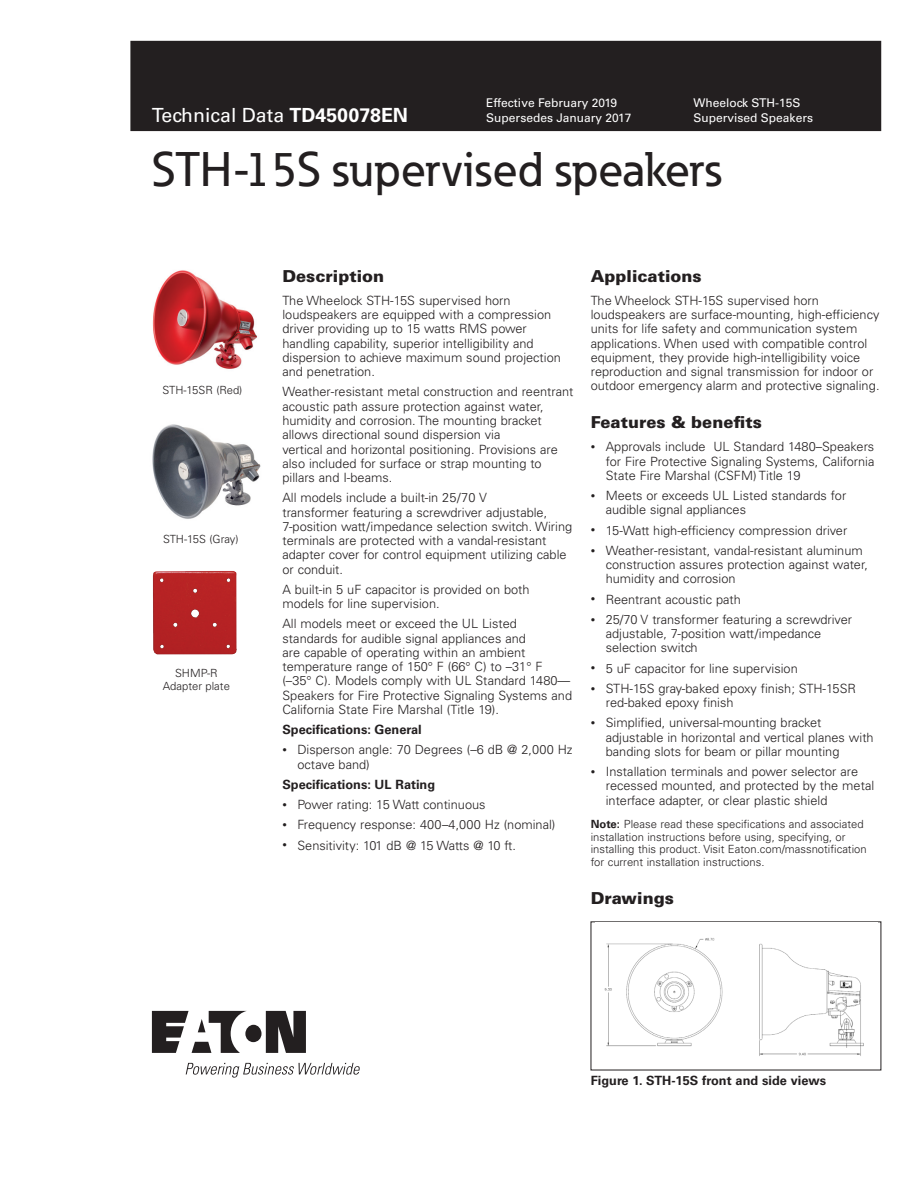
<style>
.page{position:relative;width:922px;height:1192px;background:#fff}
.page>*{position:absolute;margin:0;border:0;box-sizing:border-box;transform-origin:0 0}
._00_Product{font:500 48px "Eaton";color:#231f20}
.t1{font:19.5px "Univers LT Std";color:#fff}
._01_Head1{font:900 16.5px "Univers LT Pro 75";color:#231f20}
._02_Body_Last{font:300 12.75px/14.2px "Univers LT Std";color:#231f20}
._02_Body{font:300 12.75px/14.2px "Univers LT Std";color:#231f20}
._02_Body_Last-2{font:700 12.75px "Univers LT Std";color:#231f20}
._02_Body-2{font:700 12.75px "Univers LT Std";color:#231f20}
.t2{font:12px/15px "Univers LT Std";color:#fff}
._06_Caption{font:300 11.25px/12.8px "Univers LT Pro 45";color:#231f20;text-align:center}
.t3{font:700 11.25px "Univers LT Std";color:#231f20}
.s1{font-weight:700}
.s2{font-family:"Univers LT Pro 45";font-size:9px}
</style>
<div class="page">
<div style="left:131px;top:41px;width:749px;height:90px;background:#231f20"></div>
<img style="left:152px;top:571px;width:85px;height:84px">
<img style="left:152px;top:270px;width:106px;height:99px">
<img style="left:152px;top:424px;width:109px;height:95px">
<img style="left:604px;top:938px;width:260px;height:118px">
<svg style="left:152px;top:1011px;width:154px;height:42px"></svg>
<svg style="left:186px;top:1063px;width:174px;height:14px"></svg>
<h2 class="t1" style="left:152px;top:103px;width:258px">Technical Data <span class="s1">TD450078EN</span></h2>
<p class="t2" style="left:486px;top:95px;width:147px">Effective February 2019<br>Supersedes January 2017</p>
<p class="t2" style="left:693px;top:95px;width:121px">Wheelock STH-15S<br>Supervised Speakers</p>
<p class="_00_Product" style="left:152px;top:140px;width:571px">STH-15S supervised speakers</p>
<p class="_06_Caption" style="left:162px;top:383px;width:81px">STH-15SR (Red)</p>
<p class="_06_Caption" style="left:163px;top:533px;width:77px">STH-15S (Gray)</p>
<p class="_06_Caption" style="left:163px;top:667px;width:68px">SHMP-R<br>Adapter plate</p>
<p class="_01_Head1" style="left:282px;top:265px;width:103px">Description</p>
<p class="_02_Body" style="left:282px;top:293px;width:280px">The Wheelock STH-15S supervised horn loudspeakers are equipped with a compression driver providing up to 15 watts RMS power handling capability, superior intelligibility and dispersion to achieve maximum sound projection and penetration.</p>
<p class="_02_Body" style="left:282px;top:385px;width:292px">Weather-resistant metal construction and reentrant acoustic path assure protection against water, humidity and corrosion. The mounting bracket allows directional sound dispersion via<br>vertical and horizontal positioning. Provisions are also included for surface or strap mounting to pillars and I-beams.</p>
<p class="_02_Body" style="left:282px;top:491px;width:291px">All models include a built-in 25/70 V<br>transformer featuring a screwdriver adjustable, 7-position watt/impedance selection switch. Wiring terminals are protected with a vandal-resistant adapter cover for control equipment utilizing cable or conduit.</p>
<p class="_02_Body" style="left:282px;top:582px;width:249px">A built-in 5 uF capacitor is provided on both models for line supervision.</p>
<p class="_02_Body" style="left:282px;top:617px;width:291px">All models meet or exceed the UL Listed standards for audible signal appliances and<br>are capable of operating within an ambient temperature range of 150° F (66° C) to –31° F (–35° C). Models comply with UL Standard 1480— Speakers for Fire Protective Signaling Systems and California State Fire Marshal (Title 19).</p>
<p class="_02_Body-2" style="left:282px;top:722px;width:141px">Specifications: General</p>
<p class="_02_Body_Last" style="left:297px;top:743px;width:277px;text-indent:-15px"><span class="s2">•</span> Disperson angle: 70 Degrees (–6 dB @ 2,000 Hz octave band)</p>
<p class="_02_Body_Last-2" style="left:282px;top:777px;width:154px">Specifications: UL Rating</p>
<p class="_02_Body_Last" style="left:282px;top:797px;width:205px"><span class="s2">•</span> Power rating: 15 Watt continuous</p>
<p class="_02_Body_Last" style="left:282px;top:818px;width:274px"><span class="s2">•</span> Frequency response: 400–4,000 Hz (nominal)</p>
<p class="_02_Body_Last" style="left:282px;top:838px;width:235px"><span class="s2">•</span> Sensitivity: 101 dB @ 15 Watts @ 10 ft.</p>
<p class="_01_Head1" style="left:591px;top:265px;width:112px">Applications</p>
<p class="_02_Body_Last" style="left:591px;top:293px;width:290px">The Wheelock STH-15S supervised horn loudspeakers are surface-mounting, high-efficiency units for life safety and communication system applications. When used with compatible control equipment, they provide high-intelligibility voice reproduction and signal transmission for indoor or outdoor emergency alarm and protective signaling.</p>
<p class="_01_Head1" style="left:591px;top:412px;width:173px">Features &amp; benefits</p>
<p class="_02_Body_Last" style="left:606px;top:440px;width:270px;text-align:justify;text-indent:-15px"><span class="s2">•</span> Approvals include UL Standard 1480–Speakers for Fire Protective Signaling Systems, California State Fire Marshal (CSFM) Title 19</p>
<p class="_02_Body_Last" style="left:606px;top:488px;width:242px;text-indent:-15px"><span class="s2">•</span> Meets or exceeds UL Listed standards for audible signal appliances</p>
<p class="_02_Body_Last" style="left:591px;top:523px;width:258px"><span class="s2">•</span> 15-Watt high-efficiency compression driver</p>
<p class="_02_Body_Last" style="left:606px;top:543px;width:264px;text-indent:-15px"><span class="s2">•</span> Weather-resistant, vandal-resistant aluminum construction assures protection against water, humidity and corrosion</p>
<p class="_02_Body_Last" style="left:591px;top:592px;width:152px"><span class="s2">•</span> Reentrant acoustic path</p>
<p class="_02_Body_Last" style="left:606px;top:612px;width:248px;text-indent:-15px"><span class="s2">•</span> 25/70 V transformer featuring a screwdriver adjustable, 7-position watt/impedance selection switch</p>
<p class="_02_Body_Last" style="left:591px;top:661px;width:208px"><span class="s2">•</span> 5 uF capacitor for line supervision</p>
<p class="_02_Body_Last" style="left:606px;top:681px;width:252px;text-indent:-15px"><span class="s2">•</span> STH-15S gray-baked epoxy finish; STH-15SR red-baked epoxy finish</p>
<p class="_02_Body_Last" style="left:606px;top:716px;width:269px;text-indent:-15px"><span class="s2">•</span> Simplified, universal-mounting bracket adjustable in horizontal and vertical planes with banding slots for beam or pillar mounting</p>
<p class="_02_Body_Last" style="left:606px;top:764px;width:270px;text-indent:-15px"><span class="s2">•</span> Installation terminals and power selector are recessed mounted, and protected by the metal interface adapter, or clear plastic shield</p>
<p class="t3" style="left:591px;top:817px;width:14px">NNote:</p>
<p class="_06_Caption" style="left:591px;top:817px;width:277px;text-align:left;text-indent:33px">Please read these specifications and associated installation instructions before using, specifying, or installing this product. Visit Eaton.com/massnotification for current installation instructions.</p>
<p class="_01_Head1" style="left:591px;top:887px;width:85px">Drawings</p>
<p class="_02_Body_Last-2" style="left:591px;top:1073px;width:237px">Figure 1. STH-15S front and side views</p>
</div>
